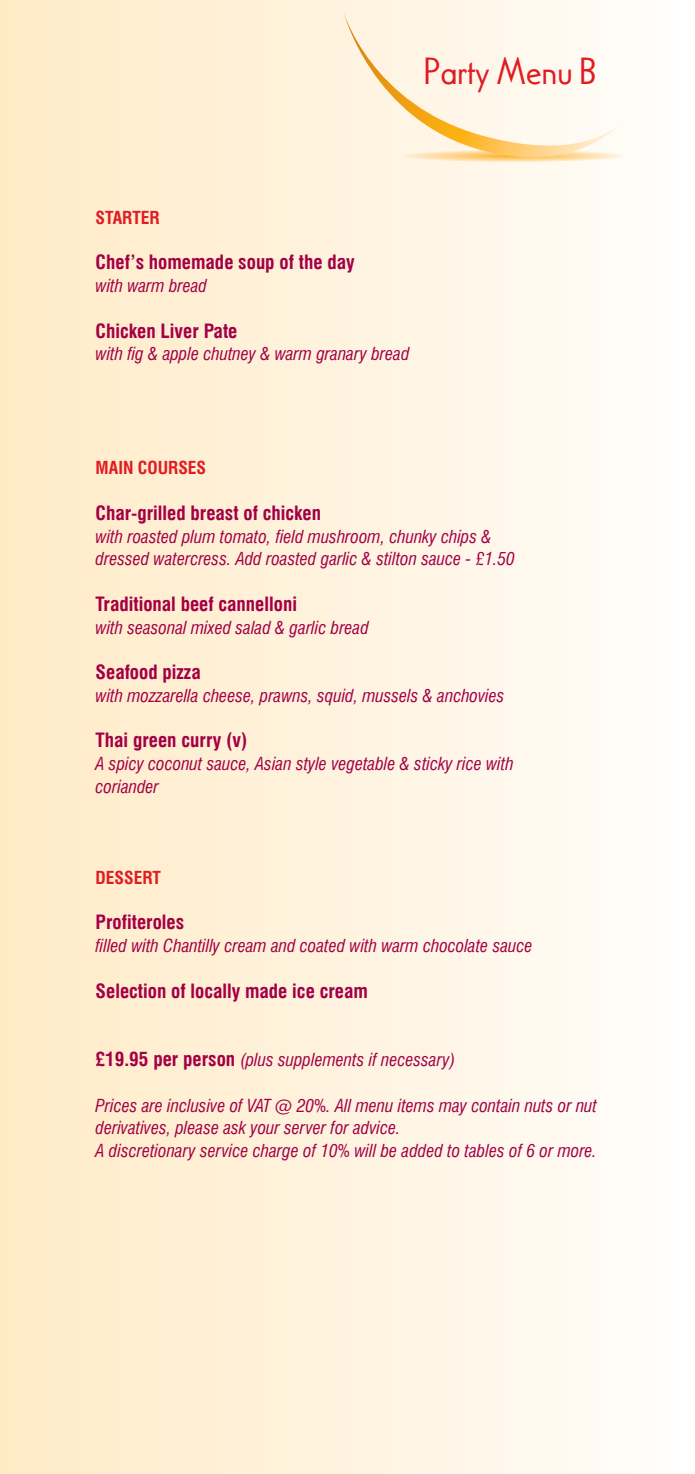
<style>
.page{position:relative;width:695px;height:1474px;background:#fff}
.page>*{position:absolute;margin:0;border:0;box-sizing:border-box;transform-origin:0 0}
.t1{font:36.75px "OPCIVET";color:#e11b22}
.t2{font:700 condensed 19.25px "Swiss 721 BT";color:#a30046}
.t3{font:italic condensed 17.5px/22.8px "Swiss 721 BT";color:#a30046}
.t4{font:700 condensed 17.5px "Swiss 721 BT";color:#e11b22}
.s1{font-weight:700;font-style:normal;font-size:19.25px}
</style>
<div class="page">
<div style="left:0;top:0;width:694px;height:1473px;background:linear-gradient(to right,#ffeac5,#fffefc)"></div>
<svg style="left:401px;top:160px;width:225px;height:2px"></svg>
<svg style="left:343px;top:12px;width:286px;height:148px"></svg>
<h1 class="t1" style="left:424px;top:50px;width:173px">Party Menu B</h1>
<p class="t4" style="left:96px;top:207px;width:65px">STARTER</p>
<p class="t2" style="left:96px;top:251px;width:260px">Chef’s homemade soup of the day</p>
<p class="t3" style="left:96px;top:274px;width:113px">with warm bread</p>
<p class="t2" style="left:96px;top:319px;width:143px">Chicken Liver Pate</p>
<p class="t3" style="left:96px;top:343px;width:315px">with fig &amp; apple chutney &amp; warm granary bread</p>
<p class="t4" style="left:96px;top:457px;width:112px">MAIN COURSES</p>
<p class="t2" style="left:96px;top:501px;width:227px">Char-grilled breast of chicken</p>
<p class="t3" style="left:96px;top:525px;width:421px">with roasted plum tomato, field mushroom, chunky chips &amp; dressed watercress. Add roasted garlic &amp; stilton sauce - £1.50</p>
<p class="t2" style="left:96px;top:592px;width:203px">Traditional beef cannelloni</p>
<p class="t3" style="left:96px;top:616px;width:275px">with seasonal mixed salad &amp; garlic bread</p>
<p class="t2" style="left:96px;top:660px;width:107px">Seafood pizza</p>
<p class="t3" style="left:96px;top:684px;width:410px">with mozzarella cheese, prawns, squid, mussels &amp; anchovies</p>
<p class="t2" style="left:96px;top:729px;width:153px">Thai green curry (v)</p>
<p class="t3" style="left:96px;top:752px;width:419px">A spicy coconut sauce, Asian style vegetable &amp; sticky rice with coriander</p>
<p class="t4" style="left:96px;top:867px;width:67px">DESSERT</p>
<p class="t2" style="left:96px;top:911px;width:90px">Profiteroles</p>
<p class="t3" style="left:96px;top:934px;width:438px">filled with Chantilly cream and coated with warm chocolate sauce</p>
<p class="t2" style="left:96px;top:979px;width:274px">Selection of locally made ice cream</p>
<p class="t3" style="left:96px;top:1048px;width:361px"><span class="s1">£19.95 per person</span> (plus supplements if necessary)</p>
<p class="t3" style="left:96px;top:1093px;width:503px">Prices are inclusive of VAT @ 20%. All menu items may contain nuts or nut derivatives, please ask your server for advice.<br>A discretionary service charge of 10% will be added to tables of 6 or more.</p>
</div>
